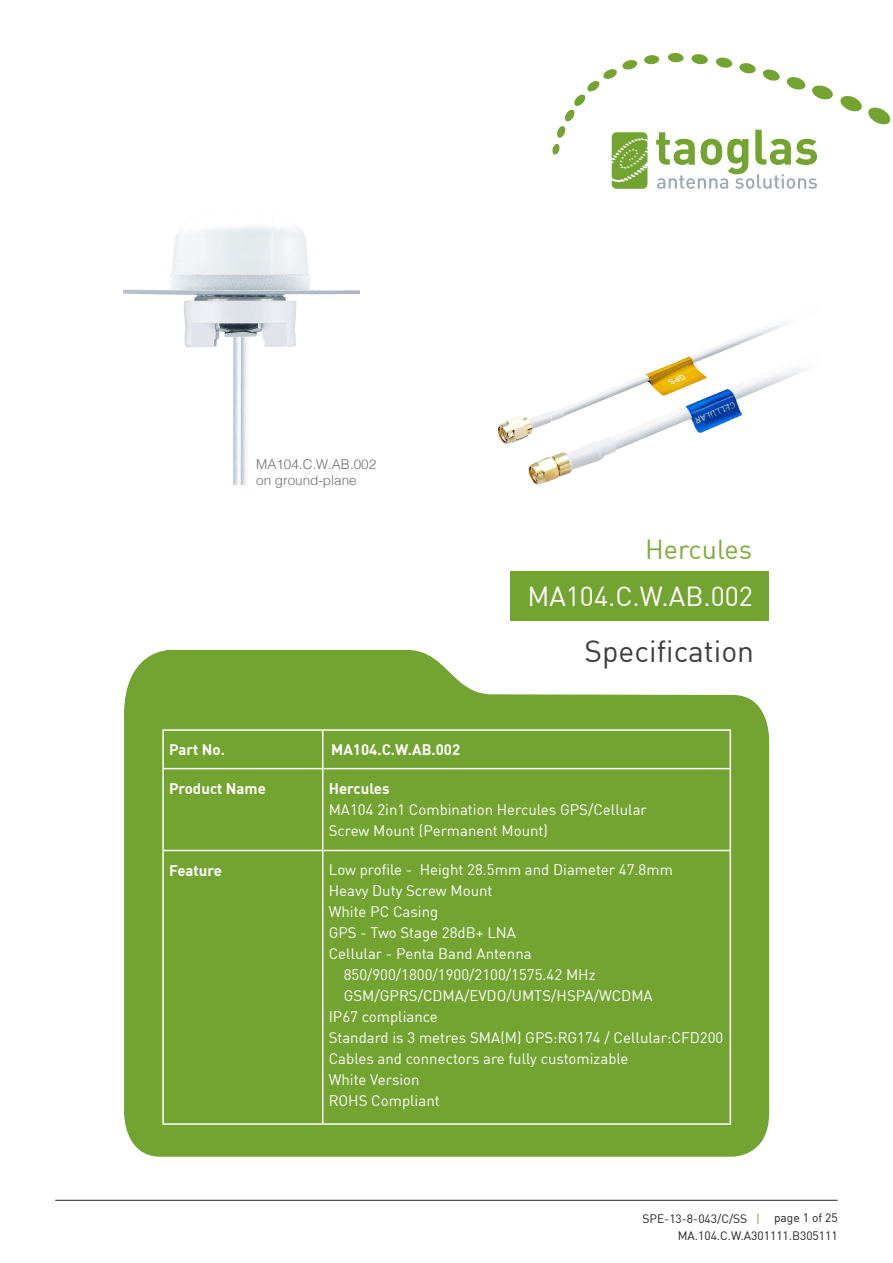
<style>
.page{position:relative;width:893px;height:1263px;background:#fff}
.page>*{position:absolute;margin:0;border:0;box-sizing:border-box;transform-origin:0 0}
.t1{font:30px "DIN";color:#3e3e3f}
.t2{font:27px "DIN";color:#fff}
.t3{font:27px "DIN";color:#80ab41}
.t4{font:15px/21px "DIN";color:#fff}
.t5{font:700 15px "DIN";color:#fff}
.t6{font:300 13.5px/16.5px "Helvetica";color:#6d6e71}
.t7{font:12px/17.1px "DIN";color:#231f20;text-align:right}
.s1{color:#73a432}
</style>
<div class="page">
<hr style="left:55px;top:1200px;width:783px;height:1px;background:#231f20">
<div style="left:644px;top:55px;width:15px;height:9px;background:#73a432;border-radius:50%"></div>
<svg style="left:656px;top:54px;width:235px;height:135px"></svg>
<svg style="left:552px;top:59px;width:95px;height:130px"></svg>
<img style="left:124px;top:225px;width:235px;height:260px">
<div style="left:510px;top:571px;width:259px;height:50px;background:#73a432"></div>
<svg style="left:124px;top:650px;width:645px;height:507px;fill:#73a432"></svg>
<div style="left:164px;top:731px;width:566px;height:392px;background:#73a432"></div>
<div style="left:323px;top:730px;width:407px;height:39px;background:#73a432"></div>
<hr style="left:162px;top:768px;width:161px;height:1px;background:#fff">
<hr style="left:323px;top:768px;width:408px;height:1px;background:#fff">
<hr style="left:162px;top:850px;width:161px;height:1px;background:#fff">
<hr style="left:323px;top:850px;width:408px;height:1px;background:#fff">
<hr style="left:162px;top:729px;width:161px;height:2px;background:#fff">
<hr style="left:162px;top:731px;width:2px;height:37px;background:#fff">
<hr style="left:323px;top:729px;width:408px;height:2px;background:#fff">
<hr style="left:322px;top:731px;width:1px;height:37px;background:#fff">
<hr style="left:730px;top:731px;width:1px;height:37px;background:#fff">
<hr style="left:162px;top:769px;width:2px;height:81px;background:#fff">
<hr style="left:322px;top:769px;width:1px;height:81px;background:#fff">
<hr style="left:730px;top:769px;width:1px;height:81px;background:#fff">
<hr style="left:162px;top:851px;width:2px;height:272px;background:#fff">
<hr style="left:322px;top:851px;width:1px;height:272px;background:#fff">
<hr style="left:730px;top:851px;width:1px;height:272px;background:#fff">
<hr style="left:162px;top:1123px;width:161px;height:2px;background:#fff">
<hr style="left:323px;top:1123px;width:408px;height:2px;background:#fff">
<img style="left:497px;top:323px;width:310px;height:162px">
<p class="t6" style="left:256px;top:457px;width:122px">MA104.C.W.AB.002 on ground-plane</p>
<h2 class="t3" style="left:645px;top:532px;width:109px">Hercules</h2>
<h2 class="t2" style="left:527px;top:585px;width:227px">MA104.C.W.AB.002</h2>
<h1 class="t1" style="left:585px;top:632px;width:171px">Specification</h1>
<p class="t5" style="left:169px;top:743px;width:57px">Part No.</p>
<p class="t5" style="left:331px;top:743px;width:130px">MA104.C.W.AB.002</p>
<p class="t5" style="left:169px;top:782px;width:98px">Product Name</p>
<p class="t5" style="left:329px;top:782px;width:62px">Hercules</p>
<p class="t4" style="left:329px;top:799px;width:320px">MA104 2in1 Combination Hercules GPS/Cellular<br>Screw Mount (Permanent Mount)</p>
<p class="t5" style="left:169px;top:864px;width:55px">Feature</p>
<p class="t4" style="left:329px;top:859px;width:346px">Low profile - Height 28.5mm and Diameter 47.8mm</p>
<p class="t4" style="left:329px;top:880px;width:165px">Heavy Duty Screw Mount</p>
<p class="t4" style="left:329px;top:901px;width:111px">White PC Casing</p>
<p class="t4" style="left:329px;top:922px;width:189px">GPS - Two Stage 28dB+ LNA</p>
<p class="t4" style="left:329px;top:943px;width:204px">Cellular - Penta Band Antenna</p>
<p class="t4" style="left:344px;top:964px;width:253px">850/900/1800/1900/2100/1575.42 MHz</p>
<p class="t4" style="left:344px;top:985px;width:311px">GSM/GPRS/CDMA/EVDO/UMTS/HSPA/WCDMA</p>
<p class="t4" style="left:329px;top:1006px;width:111px">IP67 compliance</p>
<p class="t4" style="left:329px;top:1027px;width:396px">Standard is 3 metres SMA(M) GPS:RG174 / Cellular:CFD200</p>
<p class="t4" style="left:329px;top:1048px;width:301px">Cables and connectors are fully customizable</p>
<p class="t4" style="left:329px;top:1069px;width:92px">White Version</p>
<p class="t4" style="left:329px;top:1090px;width:113px">ROHS Compliant</p>
<p class="t7" style="left:642px;top:1211px;width:197px">SPE-13-8-043/C/SS <span class="s1">|</span> page 1 of 25<br>MA.104.C.W.A301111.B305111</p>
</div>
